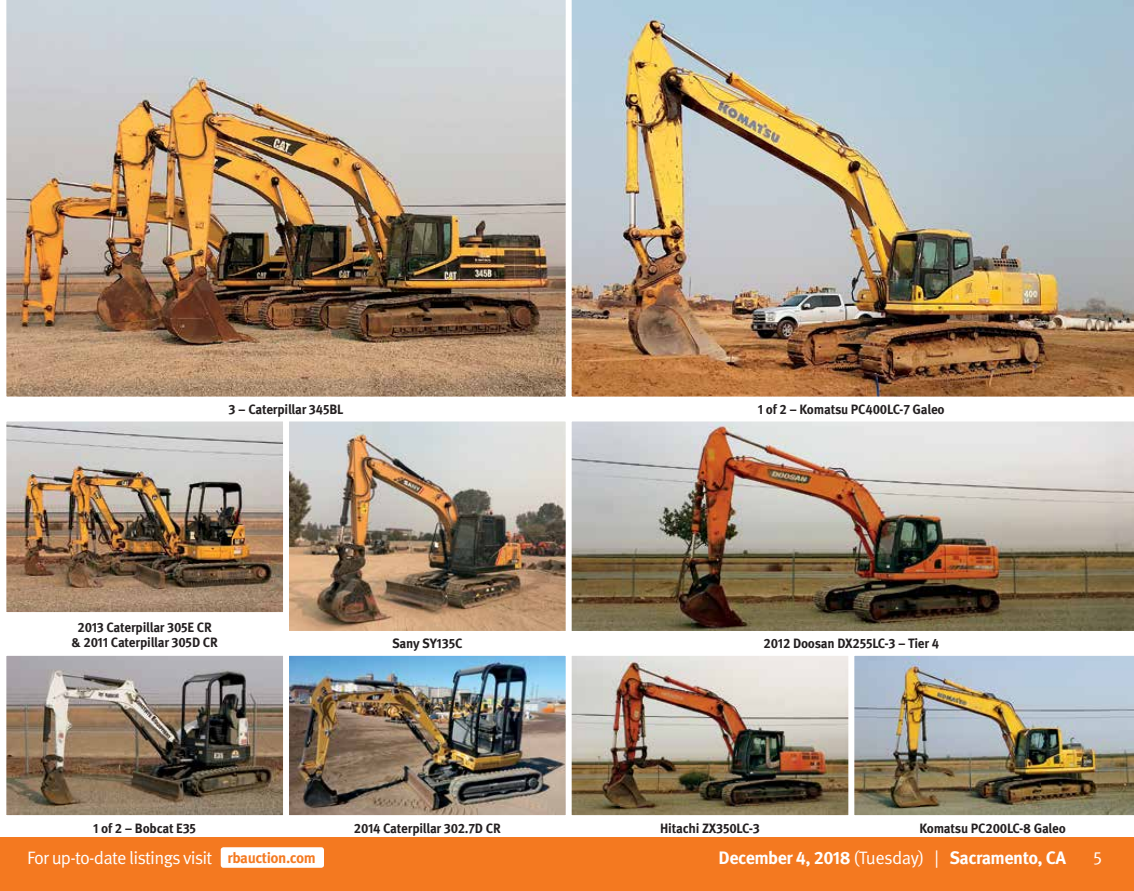
<style>
.page{position:relative;width:1134px;height:891px;background:#fff}
.page>*{position:absolute;margin:0;border:0;box-sizing:border-box;transform-origin:0 0}
.t1{font:18px "Meta Pro";letter-spacing:-.045em;color:#fff}
.t2{font:700 18px "Meta Pro";letter-spacing:-.03em;color:#fff}
.t3{font:700 13.5px/15px "Meta Pro";letter-spacing:-.015em;color:#231f20;text-align:center}
.s1{font-weight:700;font-size:15px;color:#f47920}
.s2{font-weight:400}
</style>
<div class="page">
<div style="left:0;top:837px;width:1134px;height:54px;background:#f47920"></div>
<div style="left:221px;top:847px;width:103px;height:21px;background:#fff;border-radius:3px"></div>
<img style="left:571px;top:421px;width:563px;height:210px">
<img style="left:6px;top:0;width:560px;height:397px">
<img style="left:573px;top:657px;width:274px;height:157px">
<div style="left:569px;top:653px;width:282px;height:165px;border:3px solid #fff"></div>
<img style="left:854px;top:655px;width:280px;height:161px">
<img style="left:7px;top:422px;width:275px;height:189px">
<div style="left:3px;top:418px;width:283px;height:197px;border:3px solid #fff"></div>
<img style="left:290px;top:422px;width:275px;height:208px">
<div style="left:286px;top:418px;width:283px;height:216px;border:3px solid #fff"></div>
<img style="left:7px;top:657px;width:275px;height:157px">
<div style="left:3px;top:653px;width:283px;height:165px;border:3px solid #fff"></div>
<img style="left:290px;top:657px;width:275px;height:157px">
<div style="left:286px;top:653px;width:283px;height:165px;border:3px solid #fff"></div>
<img style="left:571px;top:0;width:563px;height:397px">
<p class="t3" style="left:229px;top:401px;width:116px">3 – Caterpillar 345BL</p>
<p class="t3" style="left:758px;top:401px;width:188px">1 of 2 – Komatsu PC400LC-7 Galeo</p>
<p class="t3" style="left:71px;top:619px;width:148px">2013 Caterpillar 305E CR &amp; 2011 Caterpillar 305D CR</p>
<p class="t3" style="left:392px;top:635px;width:72px">Sany SY135C</p>
<p class="t3" style="left:764px;top:635px;width:177px">2012 Doosan DX255LC-3 – Tier 4</p>
<p class="t3" style="left:93px;top:820px;width:104px">1 of 2 – Bobcat E35</p>
<p class="t3" style="left:354px;top:820px;width:149px">2014 Caterpillar 302.7D CR</p>
<p class="t3" style="left:660px;top:820px;width:101px">Hitachi ZX350LC-3</p>
<p class="t3" style="left:919px;top:820px;width:148px">Komatsu PC200LC-8 Galeo</p>
<h1 class="t1" style="left:27px;top:844px;width:290px">For up-to-date listings visit <span class="s1">rbauction.com</span></h1>
<h1 class="t2" style="left:719px;top:844px;width:349px">December 4, 2018 <span class="s2">(Tuesday) |</span> Sacramento, CA</h1>
<h1 class="t1" style="left:1094px;top:844px;width:10px">5</h1>
</div>
